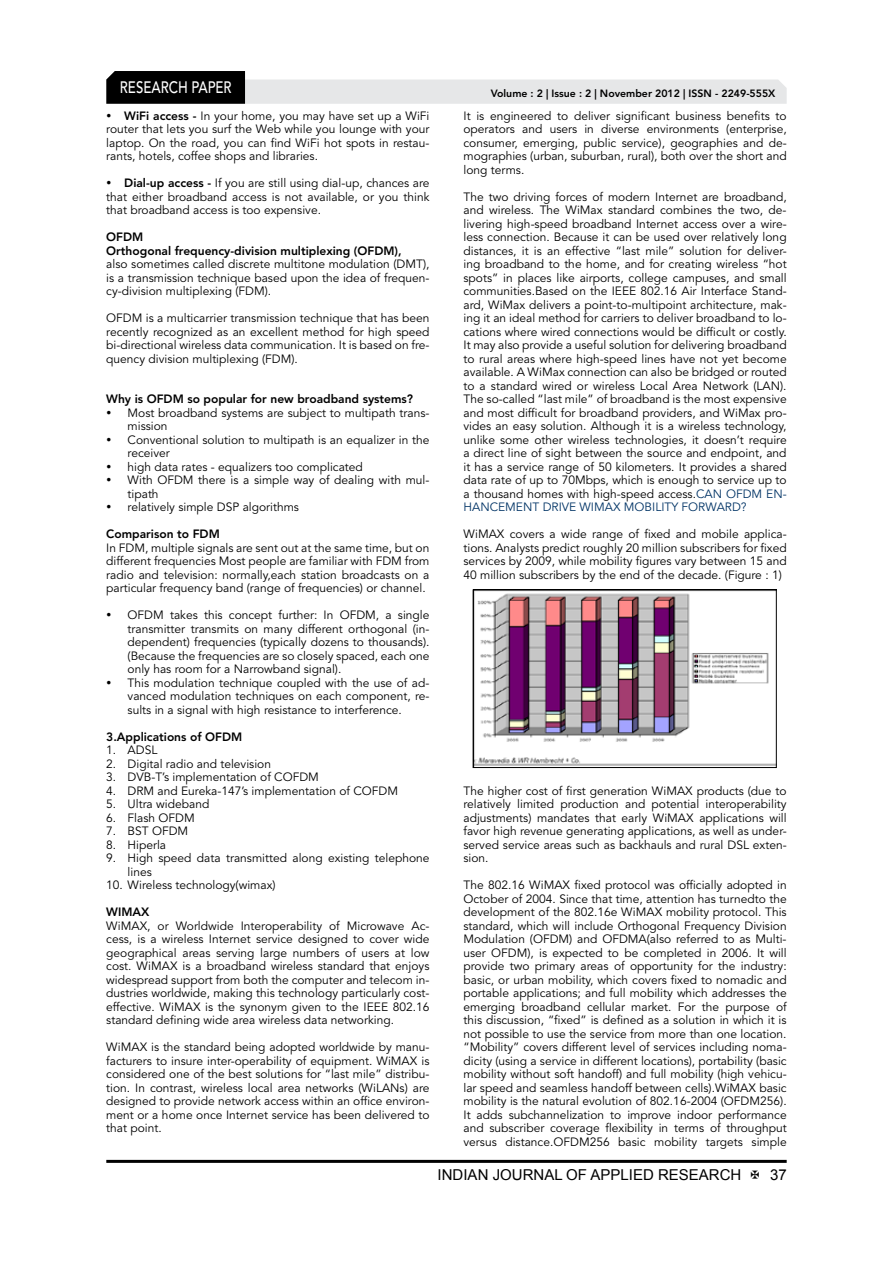
<style>
.page{position:relative;width:893px;height:1263px;background:#fff}
.page>*{position:absolute;margin:0;border:0;box-sizing:border-box;transform-origin:0 0}
.t1{font:500 16.5px "Avenir LT Std";color:#fff;scale:.8 1}
.t2{font:15px "Arial";color:#000}
.t3{font:12px/13.5px "Avenir LT Std";color:#000;text-align:justify}
.t4{font:800 12px/13.5px "Avenir LT Std";color:#000}
.t5{font:800 10.5px "Avenir LT Std";color:#000}
.s1{font-weight:800}
.s2{color:#003365}
</style>
<div class="page">
<hr style="left:106px;top:1160px;width:681px;height:3px;background:#000">
<svg style="left:106px;top:71px;width:681px;height:33px"></svg>
<img style="left:475px;top:591px;width:300px;height:175px">
<div style="left:473px;top:589px;width:304px;height:179px;border:1px solid #000"></div>
<h1 class="t1" style="left:120px;top:78px;width:139px">RESEARCH PAPER</h1>
<p class="t3" style="left:106px;top:109px;width:325px">• <span class="s1">WiFi access -</span> In your home, you may have set up a WiFi router that lets you surf the Web while you lounge with your laptop. On the road, you can find WiFi hot spots in restau&shy;rants, hotels, coffee shops and libraries.</p>
<p class="t3" style="left:106px;top:177px;width:325px">• <span class="s1">Dial-up access -</span> If you are still using dial-up, chances are that either broadband access is not available, or you think that broadband access is too expensive.</p>
<p class="t4" style="left:106px;top:230px;width:297px">OFDM<br>Orthogonal frequency-division multiplexing (OFDM),</p>
<p class="t3" style="left:106px;top:258px;width:325px">also sometimes called discrete multitone modulation (DMT), is a transmission technique based upon the idea of frequen&shy;cy-division multiplexing (FDM).</p>
<p class="t3" style="left:106px;top:312px;width:325px">OFDM is a multicarrier transmission technique that has been recently recognized as an excellent method for high speed bi-directional wireless data communication. It is based on fre&shy;quency division multiplexing (FDM).</p>
<p class="t4" style="left:106px;top:392px;width:308px">Why is OFDM so popular for new broadband systems?</p>
<p class="t3" style="left:128px;top:406px;width:303px;text-indent:-21px">• Most broadband systems are subject to multipath trans&shy;mission</p>
<p class="t3" style="left:128px;top:433px;width:303px;text-indent:-21px">• Conventional solution to multipath is an equalizer in the receiver</p>
<p class="t3" style="left:106px;top:460px;width:258px">• high data rates - equalizers too complicated</p>
<p class="t3" style="left:128px;top:474px;width:303px;text-indent:-21px">• With OFDM there is a simple way of dealing with mul&shy;tipath</p>
<p class="t3" style="left:106px;top:501px;width:194px">• relatively simple DSP algorithms</p>
<p class="t4" style="left:106px;top:527px;width:115px">Comparison to FDM</p>
<p class="t3" style="left:106px;top:541px;width:325px">In FDM, multiple signals are sent out at the same time, but on different frequencies Most people are familiar with FDM from radio and television: normally,each station broadcasts on a particular frequency band (range of frequencies) or channel.</p>
<p class="t3" style="left:128px;top:609px;width:303px;text-indent:-21px">• OFDM takes this concept further: In OFDM, a single transmitter transmits on many different orthogonal (in&shy;dependent) frequencies (typically dozens to thousands). (Because the frequencies are so closely spaced, each one only has room for a Narrowband signal).</p>
<p class="t3" style="left:128px;top:676px;width:303px;text-indent:-21px">• This modulation technique coupled with the use of ad&shy;vanced modulation techniques on each component, re&shy;sults in a signal with high resistance to interference.</p>
<p class="t4" style="left:106px;top:730px;width:137px">3.Applications of OFDM</p>
<p class="t3" style="left:106px;top:744px;width:53px">1. ADSL</p>
<p class="t3" style="left:106px;top:757px;width:166px">2. Digital radio and television</p>
<p class="t3" style="left:106px;top:771px;width:214px">3. DVB-T’s implementation of COFDM</p>
<p class="t3" style="left:106px;top:784px;width:293px">4. DRM and Eureka-147’s implementation of COFDM</p>
<p class="t3" style="left:106px;top:798px;width:105px">5. Ultra wideband</p>
<p class="t3" style="left:106px;top:811px;width:90px">6. Flash OFDM</p>
<p class="t3" style="left:106px;top:825px;width:83px">7. BST OFDM</p>
<p class="t3" style="left:106px;top:838px;width:61px">8. Hiperla</p>
<p class="t3" style="left:128px;top:852px;width:303px;text-indent:-21px">9. High speed data transmitted along existing telephone lines</p>
<p class="t3" style="left:106px;top:879px;width:171px">10. Wireless technology(wimax)</p>
<p class="t4" style="left:106px;top:905px;width:45px">WIMAX</p>
<p class="t3" style="left:106px;top:919px;width:325px">WiMAX, or Worldwide Interoperability of Microwave Ac&shy;cess, is a wireless Internet service designed to cover wide geographical areas serving large numbers of users at low cost. WiMAX is a broadband wireless standard that enjoys widespread support from both the computer and telecom in&shy;dustries worldwide, making this technology particularly cost&shy;effective. WiMAX is the synonym given to the IEEE 802.16 standard defining wide area wireless data networking.</p>
<p class="t3" style="left:106px;top:1041px;width:325px">WiMAX is the standard being adopted worldwide by manu&shy;facturers to insure inter-operability of equipment. WiMAX is considered one of the best solutions for “last mile” distribu&shy;tion. In contrast, wireless local area networks (WiLANs) are designed to provide network access within an office environ&shy;ment or a home once Internet service has been delivered to that point.</p>
<p class="t5" style="left:491px;top:87px;width:286px">Volume : 2 | Issue : 2 | November 2012 | ISSN - 2249-555X</p>
<p class="t3" style="left:463px;top:109px;width:325px">It is engineered to deliver significant business benefits to operators and users in diverse environments (enterprise, consumer, emerging, public service), geographies and de&shy;mographies (urban, suburban, rural), both over the short and long terms.</p>
<p class="t3" style="left:463px;top:190px;width:325px">The two driving forces of modern Internet are broadband, and wireless. The WiMax standard combines the two, de&shy;livering high-speed broadband Internet access over a wire&shy;less connection. Because it can be used over relatively long distances, it is an effective “last mile” solution for deliver&shy;ing broadband to the home, and for creating wireless “hot spots” in places like airports, college campuses, and small communities.Based on the IEEE 802.16 Air Interface Stand&shy;ard, WiMax delivers a point-to-multipoint architecture, mak&shy;ing it an ideal method for carriers to deliver broadband to lo&shy;cations where wired connections would be difficult or costly.<br>It may also provide a useful solution for delivering broadband to rural areas where high-speed lines have not yet become available. A WiMax connection can also be bridged or routed to a standard wired or wireless Local Area Network (LAN).<br>The so-called “last mile” of broadband is the most expensive and most difficult for broadband providers, and WiMax pro&shy;vides an easy solution. Although it is a wireless technology, unlike some other wireless technologies, it doesn’t require a direct line of sight between the source and endpoint, and it has a service range of 50 kilometers. It provides a shared data rate of up to 70Mbps, which is enough to service up to a thousand homes with high-speed access.<span class="s2">CAN OFDM EN-HANCEMENT DRIVE WIMAX MOBILITY FORWARD?</span></p>
<p class="t3" style="left:463px;top:528px;width:325px">WiMAX covers a wide range of fixed and mobile applica&shy;tions. Analysts predict roughly 20 million subscribers for fixed services by 2009, while mobility figures vary between 15 and 40 million subscribers by the end of the decade. (Figure : 1)</p>
<p class="t3" style="left:463px;top:784px;width:325px">The higher cost of first generation WiMAX products (due to relatively limited production and potential interoperability adjustments) mandates that early WiMAX applications will favor high revenue generating applications, as well as under&shy;served service areas such as backhauls and rural DSL exten&shy;sion.</p>
<p class="t3" style="left:463px;top:879px;width:325px">The 802.16 WiMAX fixed protocol was officially adopted in October of 2004. Since that time, attention has turnedto the development of the 802.16e WiMAX mobility protocol. This standard, which will include Orthogonal Frequency Division Modulation (OFDM) and OFDMA(also referred to as Multi&shy;user OFDM), is expected to be completed in 2006. It will provide two primary areas of opportunity for the industry: basic, or urban mobility, which covers fixed to nomadic and portable applications; and full mobility which addresses the emerging broadband cellular market. For the purpose of this discussion, “fixed” is defined as a solution in which it is not possible to use the service from more than one location. “Mobility” covers different level of services including noma&shy;dicity (using a service in different locations), portability (basic mobility without soft handoff) and full mobility (high vehicu&shy;lar speed and seamless handoff between cells).WiMAX basic mobility is the natural evolution of 802.16-2004 (OFDM256).<br>It adds subchannelization to improve indoor performance and subscriber coverage flexibility in terms of throughput versus distance.OFDM256 basic mobility targets simple</p>
<p class="t2" style="left:438px;top:1164px;width:305px">INDIAN JOURNAL OF APPLIED RESEARCH</p>
<p class="t2" style="left:770px;top:1164px;width:18px">37</p>
</div>
